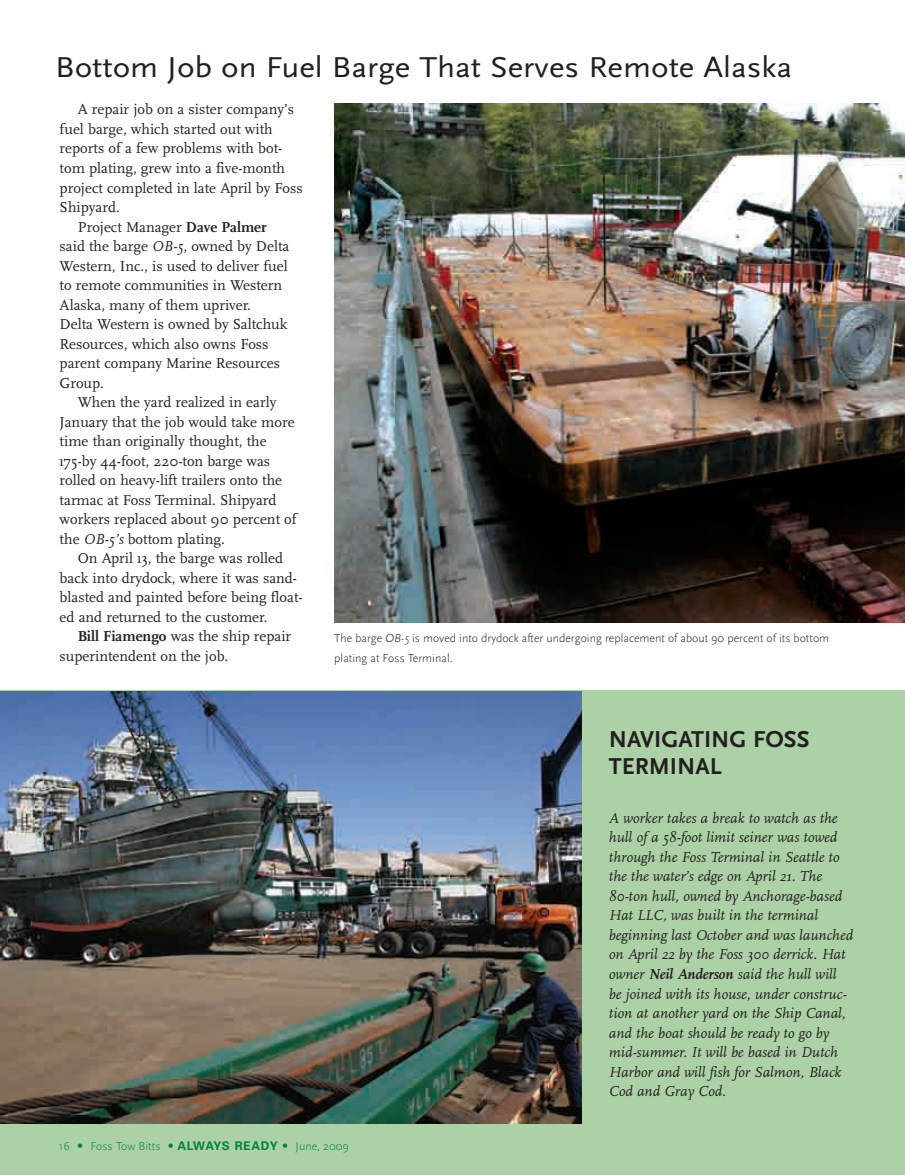
<style>
.page{position:relative;width:905px;height:1175px;background:#fff}
.page>*{position:absolute;margin:0;border:0;box-sizing:border-box;transform-origin:0 0}
.t1{font:30px "Scala Sans";color:#231f20;scale:1.1 1}
.t2{font:700 24px/27px "Scala Sans";color:#231f20}
.t3{font:15px "Scala";color:#231f20}
.t4{font:italic 15px/19.5px "Scala";color:#231f20}
.t5{font:300 12px/19.5px "Scala Sans";color:#231f20}
.t6{font:300 12px "Scala Sans";color:#00843d}
.s1{font-weight:700}
.s2{font-style:italic}
.s3{font-family:"Univers"}
.s4{font-family:"Univers";font-weight:700}
</style>
<div class="page">
<div style="left:0;top:690px;width:905px;height:485px;background:#acd1a6"></div>
<img style="left:0;top:691px;width:582px;height:432px">
<img style="left:334px;top:104px;width:571px;height:519px">
<h1 class="t1" style="left:55px;top:55px;width:671px">Bottom Job on Fuel Barge That Serves Remote Alaska</h1>
<p class="t3" style="left:78px;top:103px;width:218px">A repair job on a sister company’s</p>
<p class="t3" style="left:60px;top:123px;width:215px">fuel barge, which started out with</p>
<p class="t3" style="left:60px;top:142px;width:224px">reports of a few problems with bot-</p>
<p class="t3" style="left:60px;top:162px;width:227px">tom plating, grew into a five-month</p>
<p class="t3" style="left:60px;top:181px;width:244px">project completed in late April by Foss</p>
<p class="t3" style="left:60px;top:201px;width:62px">Shipyard.</p>
<p class="t3" style="left:78px;top:220px;width:191px">Project Manager <span class="s1">Dave Palmer</span></p>
<p class="t3" style="left:60px;top:240px;width:231px">said the barge <span class="s2">OB-5</span>, owned by Delta</p>
<p class="t3" style="left:60px;top:259px;width:229px">Western, Inc., is used to deliver fuel</p>
<p class="t3" style="left:60px;top:279px;width:224px">to remote communities in Western</p>
<p class="t3" style="left:60px;top:298px;width:193px">Alaska, many of them upriver.</p>
<p class="t3" style="left:60px;top:318px;width:229px">Delta Western is owned by Saltchuk</p>
<p class="t3" style="left:60px;top:337px;width:210px">Resources, which also owns Foss</p>
<p class="t3" style="left:60px;top:357px;width:222px">parent company Marine Resources</p>
<p class="t3" style="left:60px;top:376px;width:46px">Group.</p>
<p class="t3" style="left:78px;top:396px;width:200px">When the yard realized in early</p>
<p class="t3" style="left:60px;top:415px;width:236px">January that the job would take more</p>
<p class="t3" style="left:60px;top:435px;width:208px">time than originally thought, the</p>
<p class="t3" style="left:60px;top:454px;width:212px">175-by 44-foot, 220-ton barge was</p>
<p class="t3" style="left:60px;top:474px;width:224px">rolled on heavy-lift trailers onto the</p>
<p class="t3" style="left:60px;top:493px;width:218px">tarmac at Foss Terminal. Shipyard</p>
<p class="t3" style="left:60px;top:513px;width:238px">workers replaced about 90 percent of</p>
<p class="t3" style="left:60px;top:532px;width:167px">the <span class="s2">OB-5’s</span> bottom plating.</p>
<p class="t3" style="left:78px;top:552px;width:207px">On April 13, the barge was rolled</p>
<p class="t3" style="left:60px;top:571px;width:239px">back into drydock, where it was sand-</p>
<p class="t3" style="left:60px;top:591px;width:244px">blasted and painted before being float-</p>
<p class="t3" style="left:60px;top:610px;width:209px">ed and returned to the customer.</p>
<p class="t3" style="left:78px;top:630px;width:215px"><span class="s1">Bill Fiamengo</span> was the ship repair</p>
<p class="t3" style="left:60px;top:649px;width:170px">superintendent on the job.</p>
<p class="t5" style="left:334px;top:629px;width:496px">The barge <span class="s2">OB-5</span> is moved into drydock after undergoing replacement of about 90 percent of its bottom plating at Foss Terminal.</p>
<p class="t6" style="left:59px;top:1141px;width:291px">16 <span class="s3">•</span> Foss Tow Bitts <span class="s3">•</span> <span class="s4">ALWAYS READY</span> <span class="s3">•</span> June, 2009</p>
<h2 class="t2" style="left:609px;top:728px;width:202px">NAVIGATING FOSS<br>TERMINAL</h2>
<p class="t4" style="left:609px;top:809px;width:246px">A worker takes a break to watch as the hull of a 58-foot limit seiner was towed through the Foss Terminal in Seattle to the the water’s edge on April 21. The 80-ton hull, owned by Anchorage-based Hat LLC, was built in the terminal beginning last October and was launched on April 22 by the Foss 300 derrick. Hat owner <span class="s1">Neil Anderson</span> said the hull will<br>be joined with its house, under construc&shy;tion at another yard on the Ship Canal, and the boat should be ready to go by mid-summer. It will be based in Dutch Harbor and will fish for Salmon, Black Cod and Gray Cod.</p>
</div>
